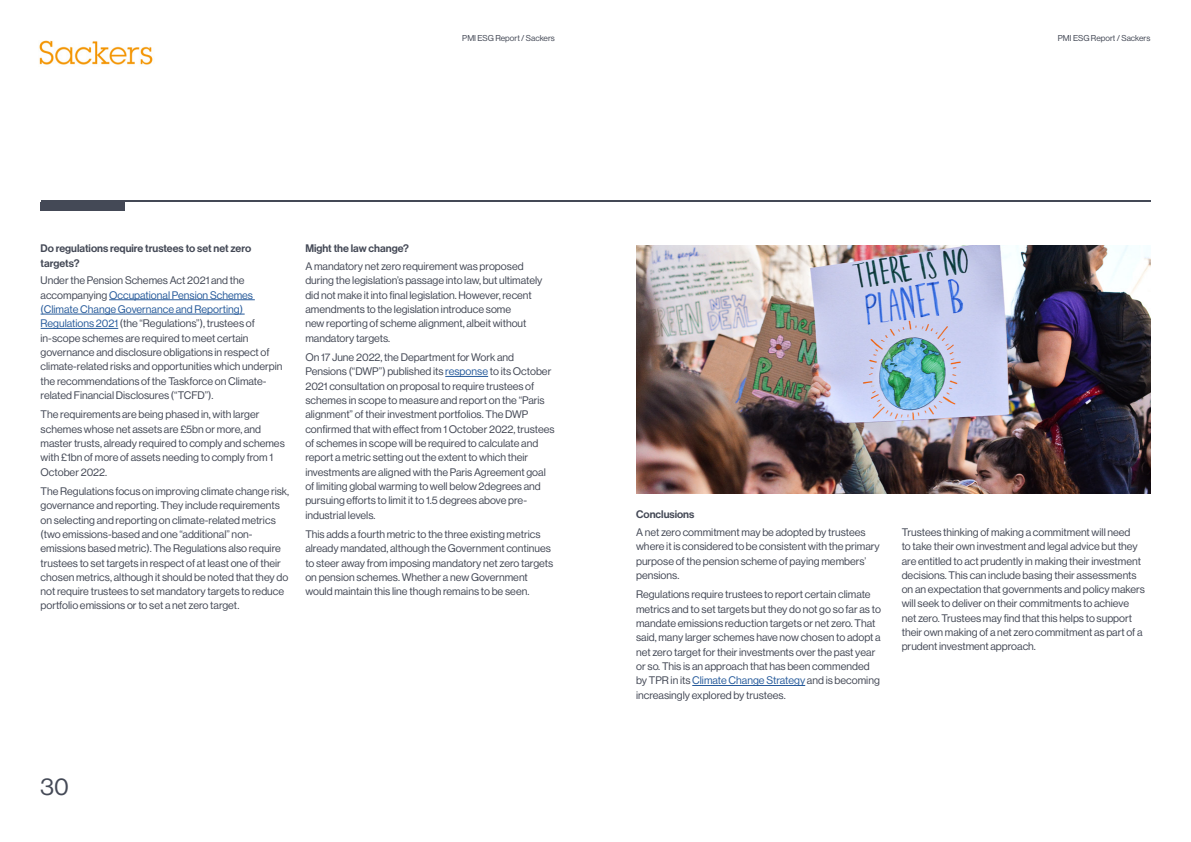
<style>
.page{position:relative;width:1191px;height:842px;background:#fff}
.page>*{position:absolute;margin:0;border:0;box-sizing:border-box;transform-origin:0 0}
.t1{font:23.9px "Haas Grot Disp 55 Roman";color:#444956}
.t2{font:10.7px/14.3px "Haas Grot Disp 55 Roman";color:#444956}
.t3{font:500 10.7px/14.3px "Haas Grot Disp 65";color:#444956}
.t4{font:8.4px "Haas Grot Disp 55 Roman";color:#444956}
.s1{color:#275b9b}
</style>
<div class="page">
<img style="left:39px;top:41px;width:114px;height:24px">
<div style="left:41px;top:202px;width:84px;height:9px;background:#444956"></div>
<hr style="left:41px;top:201px;width:1109px;height:1px;background:#444956">
<hr style="left:109px;top:299px;width:146px;height:1px;background:#275b9b">
<hr style="left:41px;top:314px;width:204px;height:1px;background:#275b9b">
<hr style="left:41px;top:328px;width:77px;height:1px;background:#275b9b">
<hr style="left:445px;top:376px;width:43px;height:1px;background:#275b9b">
<hr style="left:692px;top:685px;width:113px;height:1px;background:#275b9b">
<img style="left:636px;top:245px;width:514px;height:249px">
<p class="t4" style="left:462px;top:34px;width:94px">PMI ESG Report / Sackers</p>
<p class="t4" style="left:1057px;top:34px;width:94px">PMI ESG Report / Sackers</p>
<p class="t3" style="left:41px;top:242px;width:212px">Do regulations require trustees to set net zero targets?</p>
<p class="t2" style="left:41px;top:273px;width:243px">Under the Pension Schemes Act 2021 and the accompanying <span class="s1">Occupational Pension Schemes (Climate Change Governance and Reporting)<br>Regulations 2021</span> (the “Regulations”), trustees of in-scope schemes are required to meet certain governance and disclosure obligations in respect of climate-related risks and opportunities which underpin the recommendations of the Taskforce on Climate&shy;related Financial Disclosures (“TCFD”).</p>
<p class="t2" style="left:41px;top:407px;width:246px">The requirements are being phased in, with larger schemes whose net assets are £5bn or more, and master trusts, already required to comply and schemes with £1bn of more of assets needing to comply from 1<br>October 2022.</p>
<p class="t2" style="left:41px;top:484px;width:250px">The Regulations focus on improving climate change risk, governance and reporting. They include requirements on selecting and reporting on climate-related metrics (two emissions-based and one “additional” non&shy;emissions based metric). The Regulations also require trustees to set targets in respect of at least one of their chosen metrics, although it should be noted that they do not require trustees to set mandatory targets to reduce portfolio emissions or to set a net zero target.</p>
<p class="t3" style="left:305px;top:242px;width:105px">Might the law change?</p>
<p class="t2" style="left:305px;top:259px;width:239px">A mandatory net zero requirement was proposed during the legislation’s passage into law, but ultimately did not make it into final legislation. However, recent amendments to the legislation introduce some<br>new reporting of scheme alignment, albeit without mandatory targets.</p>
<p class="t2" style="left:305px;top:350px;width:251px">On 17 June 2022, the Department for Work and Pensions (“DWP”) published its <span class="s1">response</span> to its October 2021 consultation on proposal to require trustees of schemes in scope to measure and report on the “Paris alignment” of their investment portfolios. The DWP confirmed that with effect from 1 October 2022, trustees of schemes in scope will be required to calculate and report a metric setting out the extent to which their investments are aligned with the Paris Agreement goal of limiting global warming to well below 2degrees and pursuing efforts to limit it to 1.5 degrees above pre&shy;industrial levels.</p>
<p class="t2" style="left:305px;top:527px;width:249px">This adds a fourth metric to the three existing metrics already mandated, although the Government continues to steer away from imposing mandatory net zero targets on pension schemes. Whether a new Government would maintain this line though remains to be seen.</p>
<h1 class="t1" style="left:41px;top:773px;width:30px">30</h1>
<p class="t3" style="left:636px;top:508px;width:60px">Conclusions</p>
<p class="t2" style="left:636px;top:525px;width:245px">A net zero commitment may be adopted by trustees where it is considered to be consistent with the primary purpose of the pension scheme of paying members’ pensions.</p>
<p class="t2" style="left:636px;top:588px;width:246px">Regulations require trustees to report certain climate metrics and to set targets but they do not go so far as to mandate emissions reduction targets or net zero. That said, many larger schemes have now chosen to adopt a net zero target for their investments over the past year or so. This is an approach that has been commended by TPR in its <span class="s1">Climate Change Strategy</span> and is becoming increasingly explored by trustees.</p>
<p class="t2" style="left:901px;top:525px;width:245px">Trustees thinking of making a commitment will need<br>to take their own investment and legal advice but they are entitled to act prudently in making their investment decisions. This can include basing their assessments on an expectation that governments and policy makers will seek to deliver on their commitments to achieve net zero. Trustees may find that this helps to support their own making of a net zero commitment as part of a prudent investment approach.</p>
</div>
